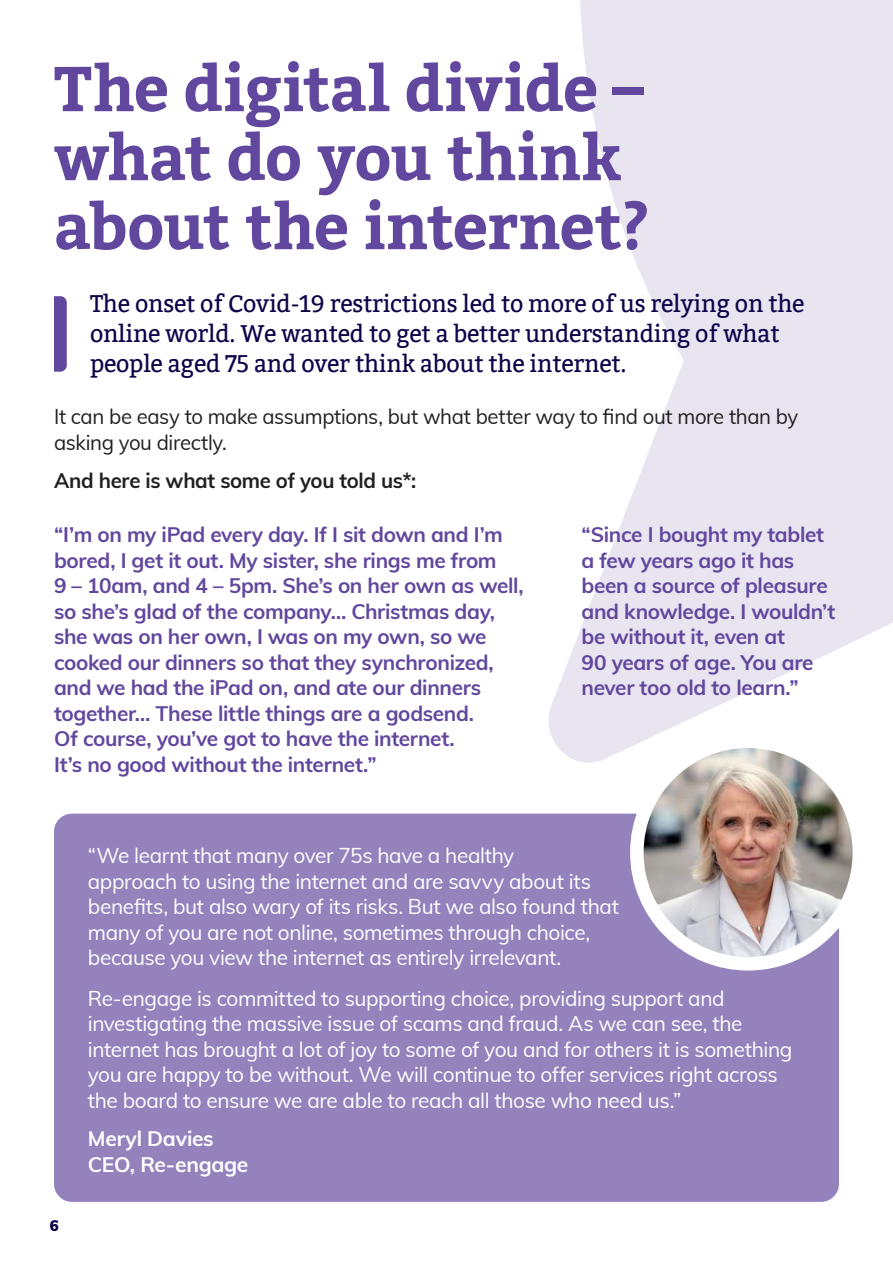
<style>
.page{position:relative;width:893px;height:1263px;background:#fff}
.page>*{position:absolute;margin:0;border:0;box-sizing:border-box;transform-origin:0 0}
.t1{font:700 63px/69px "Bitter";letter-spacing:-.015em;color:#61479d}
.t2{font:24px/30px "Bitter";letter-spacing:-.01em;color:#0d0449}
.t3{font:21px/25.5px "Muli";letter-spacing:-.02em;color:#fff}
.t4{font:700 21px/25.5px "Muli";letter-spacing:-.015em;color:#61479d}
.t5{font:21px/25.5px "Muli";letter-spacing:-.02em;color:#231f20}
.t6{font:700 21px "Muli";letter-spacing:-.015em;color:#231f20}
.t7{font:700 21px/25.5px "Muli";letter-spacing:-.015em;color:#fff}
.t8{font:900 15px "Muli";color:#0d0449}
</style>
<div class="page">
<svg style="left:548px;top:0;width:345px;height:763px;fill:#e8e5f1"></svg>
<div style="left:54px;top:814px;width:785px;height:388px;background:#9382bc;border-radius:18px"></div>
<img style="left:637px;top:741px;width:222px;height:223px;border-radius:111px">
<div style="left:630px;top:734px;width:236px;height:236px;border:14px solid #fff;border-radius:50%"></div>
<svg style="left:54px;top:296px;width:13px;height:76px"></svg>
<h1 class="t1" style="left:54px;top:55px;width:597px">The digital divide – what do you think about the internet?</h1>
<p class="t2" style="left:90px;top:289px;width:716px">The onset of Covid-19 restrictions led to more of us relying on the online world. We wanted to get a better understanding of what people aged 75 and over think about the internet.</p>
<p class="t5" style="left:54px;top:403px;width:746px">It can be easy to make assumptions, but what better way to find out more than by asking you directly.</p>
<p class="t6" style="left:54px;top:465px;width:364px">And here is what some of you told us*:</p>
<p class="t4" style="left:54px;top:521px;width:471px">“I’m on my iPad every day. If I sit down and I’m bored, I get it out. My sister, she rings me from<br>9 – 10am, and 4 – 5pm. She’s on her own as well, so she’s glad of the company… Christmas day, she was on her own, I was on my own, so we cooked our dinners so that they synchronized, and we had the iPad on, and ate our dinners together… These little things are a godsend.<br>Of course, you’ve got to have the internet.<br>It’s no good without the internet.”</p>
<p class="t4" style="left:582px;top:521px;width:255px">“Since I bought my tablet a few years ago it has been a source of pleasure and knowledge. I wouldn’t be without it, even at<br>90 years of age. You are never too old to learn.”</p>
<p class="t3" style="left:88px;top:842px;width:533px">“We learnt that many over 75s have a healthy<br>approach to using the internet and are savvy about its benefits, but also wary of its risks. But we also found that many of you are not online, sometimes through choice, because you view the internet as entirely irrelevant.</p>
<p class="t8" style="left:50px;top:1215px;width:10px">6</p>
<p class="t3" style="left:88px;top:984px;width:706px">Re-engage is committed to supporting choice, providing support and investigating the massive issue of scams and fraud. As we can see, the internet has brought a lot of joy to some of you and for others it is something you are happy to be without. We will continue to offer services right across the board to ensure we are able to reach all those who need us.”</p>
<p class="t7" style="left:88px;top:1125px;width:162px">Meryl Davies<br>CEO, Re-engage</p>
</div>
